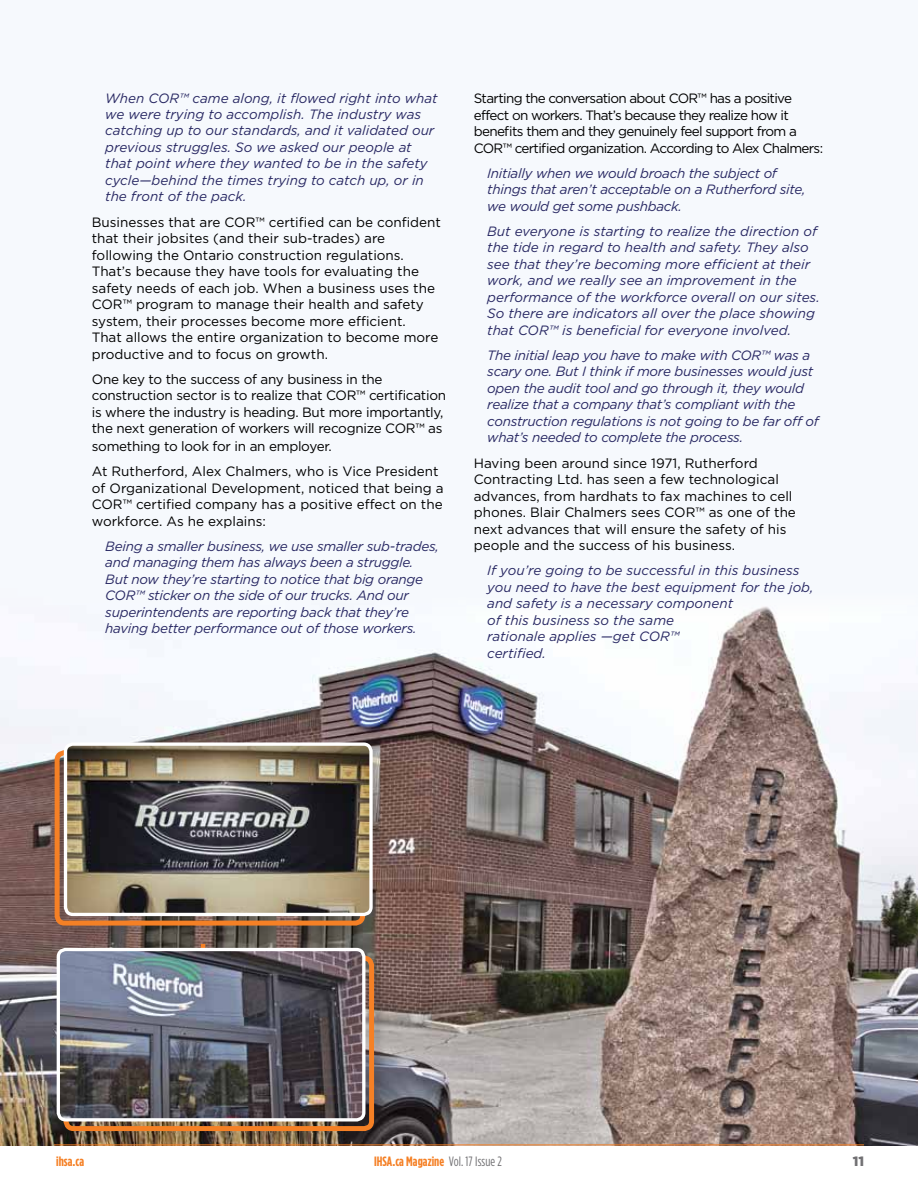
<style>
.page{position:relative;width:918px;height:1188px;background:#fff}
.page>*{position:absolute;margin:0;border:0;box-sizing:border-box;transform-origin:0 0}
.t1{font:italic 13.5px/16.5px "Gotham";letter-spacing:-.015em;color:#282863}
.t2{font:13.5px/16.5px "Gotham";color:#000}
.t3{font:13.5px/16.5px "Gotham";letter-spacing:-.05em;color:#000}
.t4{font:13.5px/16.5px "Gotham";letter-spacing:-.02em;color:#000}
.t5{font:700 13.5px "Gotham Condensed";letter-spacing:.005em;color:#f58025}
.t6{font:900 13.5px "Gotham";color:#717073}
.s1{font-weight:400;color:#717073}
</style>
<div class="page">
<div style="left:0;top:0;width:918px;height:1145px;background:#f6f9fd"></div>
<img style="left:0;top:606px;width:918px;height:539px">
<hr style="left:54px;top:1145px;width:810px;height:1px;background:#f58025">
<div style="left:197px;top:941px;width:21px;height:39px;background:#000;opacity:.2"></div>
<svg style="left:201px;top:944px;width:4px;height:4px"></svg>
<div style="left:51px;top:747px;width:327px;height:191px;background:#000;opacity:.2"></div>
<div style="left:55px;top:750px;width:310px;height:176px;border:5px solid #f58025;border-radius:7px"></div>
<img style="left:68px;top:746px;width:301px;height:166px">
<div style="left:64px;top:742px;width:309px;height:174px;border:3px solid #fff;border-radius:7px"></div>
<div style="left:60px;top:952px;width:327px;height:192px;background:#000;opacity:.2"></div>
<div style="left:64px;top:956px;width:310px;height:175px;border:5px solid #f58025;border-radius:7px"></div>
<img style="left:58px;top:950px;width:306px;height:170px">
<div style="left:57px;top:948px;width:308px;height:174px;border:3px solid #fff;border-radius:7px"></div>
<p class="t1" style="left:105px;top:89px;width:334px">When COR™ came along, it flowed right into what we were trying to accomplish. The industry was catching up to our standards, and it validated our previous struggles. So we asked our people at that point where they wanted to be in the safety cycle—behind the times trying to catch up, or in the front of the pack.</p>
<p class="t2" style="left:92px;top:213px;width:351px">Businesses that are COR™ certified can be confident that their jobsites (and their sub-trades) are following the Ontario construction regulations.<br>That’s because they have tools for evaluating the safety needs of each job. When a business uses the COR™ program to manage their health and safety system, their processes become more efficient.<br>That allows the entire organization to become more productive and to focus on growth.</p>
<p class="t4" style="left:92px;top:370px;width:356px">One key to the success of any business in the construction sector is to realize that COR™ certification is where the industry is heading. But more importantly, the next generation of workers will recognize COR™ as</p>
<p class="t2" style="left:92px;top:434px;width:348px;line-height:25.2px">something to look for in an employer.<br>At Rutherford, Alex Chalmers, who is Vice President</p>
<p class="t2" style="left:92px;top:480px;width:353px;text-align:justify">of Organizational Development, noticed that being a COR™ certified company has a positive effect on the workforce. As he explains:</p>
<p class="t1" style="left:105px;top:538px;width:335px">Being a smaller business, we use smaller sub-trades, and managing them has always been a struggle.<br>But now they’re starting to notice that big orange COR™ sticker on the side of our trucks. And our superintendents are reporting back that they’re having better performance out of those workers.</p>
<p class="t3" style="left:474px;top:90px;width:351px">Starting the conversation about COR™ has a positive effect on workers. That’s because they realize how it benefits them and they genuinely feel support from a COR™ certified organization. According to Alex Chalmers:</p>
<p class="t1" style="left:487px;top:165px;width:320px">Initially when we would broach the subject of things that aren’t acceptable on a Rutherford site, we would get some pushback.</p>
<p class="t1" style="left:487px;top:223px;width:334px">But everyone is starting to realize the direction of the tide in regard to health and safety. They also see that they’re becoming more efficient at their work, and we really see an improvement in the performance of the workforce overall on our sites.<br>So there are indicators all over the place showing that COR™ is beneficial for everyone involved.</p>
<p class="t1" style="left:487px;top:347px;width:333px">The initial leap you have to make with COR™ was a scary one. But I think if more businesses would just open the audit tool and go through it, they would realize that a company that’s compliant with the construction regulations is not going to be far off of what’s needed to complete the process.</p>
<p class="t2" style="left:474px;top:454px;width:324px">Having been around since 1971, Rutherford Contracting Ltd. has seen a few technological advances, from hardhats to fax machines to cell phones. Blair Chalmers sees COR™ as one of the next advances that will ensure the safety of his people and the success of his business.</p>
<p class="t1" style="left:487px;top:562px;width:328px">If you’re going to be successful in this business you need to have the best equipment for the job, and safety is a necessary component<br>of this business so the same<br>rationale applies —get COR™<br>certified.</p>
<p class="t5" style="left:56px;top:1153px;width:30px">ihsa.ca</p>
<p class="t5" style="left:374px;top:1153px;width:129px">IHSA.ca Magazine <span class="s1">Vol. 17 Issue 2</span></p>
<p class="t6" style="left:853px;top:1154px;width:13px">11</p>
</div>
